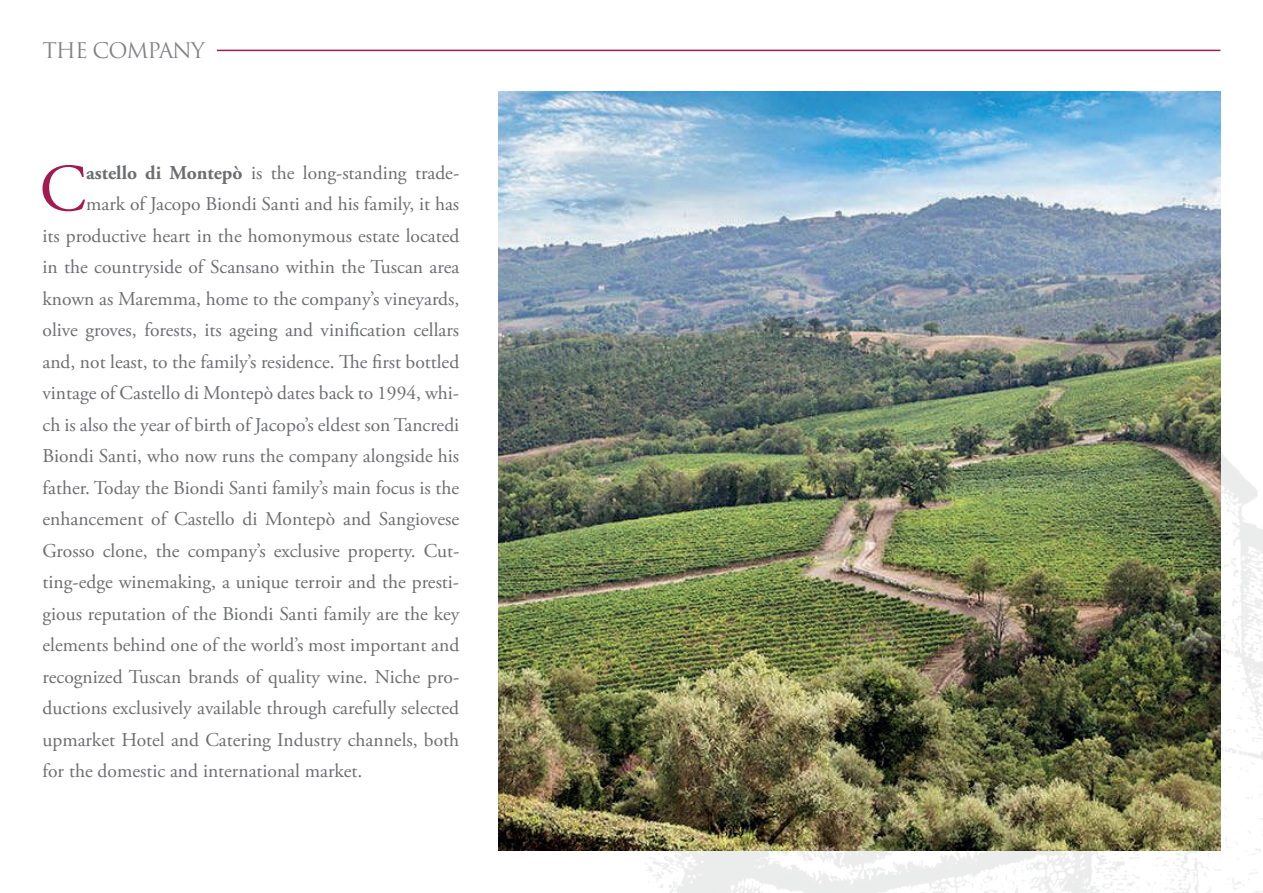
<style>
.page{position:relative;width:1263px;height:893px;background:#fff}
.page>*{position:absolute;margin:0;border:0;box-sizing:border-box;transform-origin:0 0}
.t1{font:67.05px "Adobe Garamond Pro";color:#a21a50}
.t2{font:21px "Trajan Pro 3";letter-spacing:-.05em;color:#808285}
.t3{font:19.5px "Adobe Garamond Pro";color:#6c6d70}
.s1{font-weight:700}
</style>
<div class="page">
<img style="left:498px;top:311px;width:765px;height:582px">
<hr style="left:217px;top:50px;width:1003px;height:1px;background:#a21a50">
<img style="left:498px;top:91px;width:722px;height:759px">
<p class="t2" style="left:43px;top:36px;width:164px">THE COMPANY</p>
<h1 class="t1" style="left:40px;top:149px;width:48px">C</h1>
<p class="t3" style="left:86px;top:161px;width:375px"><span class="s1">astello di Montepò</span> is the long-standing trade-</p>
<p class="t3" style="left:86px;top:192px;width:375px">mark of Jacopo Biondi Santi and his family, it has</p>
<p class="t3" style="left:43px;top:224px;width:418px">its productive heart in the homonymous estate located</p>
<p class="t3" style="left:43px;top:255px;width:418px">in the countryside of Scansano within the Tuscan area</p>
<p class="t3" style="left:43px;top:287px;width:418px">known as Maremma, home to the company’s vineyards,</p>
<p class="t3" style="left:43px;top:318px;width:418px">olive groves, forests, its ageing and vinification cellars</p>
<p class="t3" style="left:43px;top:350px;width:418px">and, not least, to the family’s residence. The first bottled</p>
<p class="t3" style="left:43px;top:381px;width:418px">vintage of Castello di Montepò dates back to 1994, whi-</p>
<p class="t3" style="left:43px;top:413px;width:418px">ch is also the year of birth of Jacopo’s eldest son Tancredi</p>
<p class="t3" style="left:43px;top:444px;width:418px">Biondi Santi, who now runs the company alongside his</p>
<p class="t3" style="left:43px;top:476px;width:418px">father. Today the Biondi Santi family’s main focus is the</p>
<p class="t3" style="left:43px;top:507px;width:418px">enhancement of Castello di Montepò and Sangiovese</p>
<p class="t3" style="left:43px;top:539px;width:418px">Grosso clone, the company’s exclusive property. Cut-</p>
<p class="t3" style="left:43px;top:570px;width:418px">ting-edge winemaking, a unique terroir and the presti-</p>
<p class="t3" style="left:43px;top:602px;width:418px">gious reputation of the Biondi Santi family are the key</p>
<p class="t3" style="left:43px;top:633px;width:418px">elements behind one of the world’s most important and</p>
<p class="t3" style="left:43px;top:665px;width:418px">recognized Tuscan brands of quality wine. Niche pro-</p>
<p class="t3" style="left:43px;top:696px;width:418px">ductions exclusively available through carefully selected</p>
<p class="t3" style="left:43px;top:728px;width:418px">upmarket Hotel and Catering Industry channels, both</p>
<p class="t3" style="left:43px;top:759px;width:321px">for the domestic and international market.</p>
</div>
